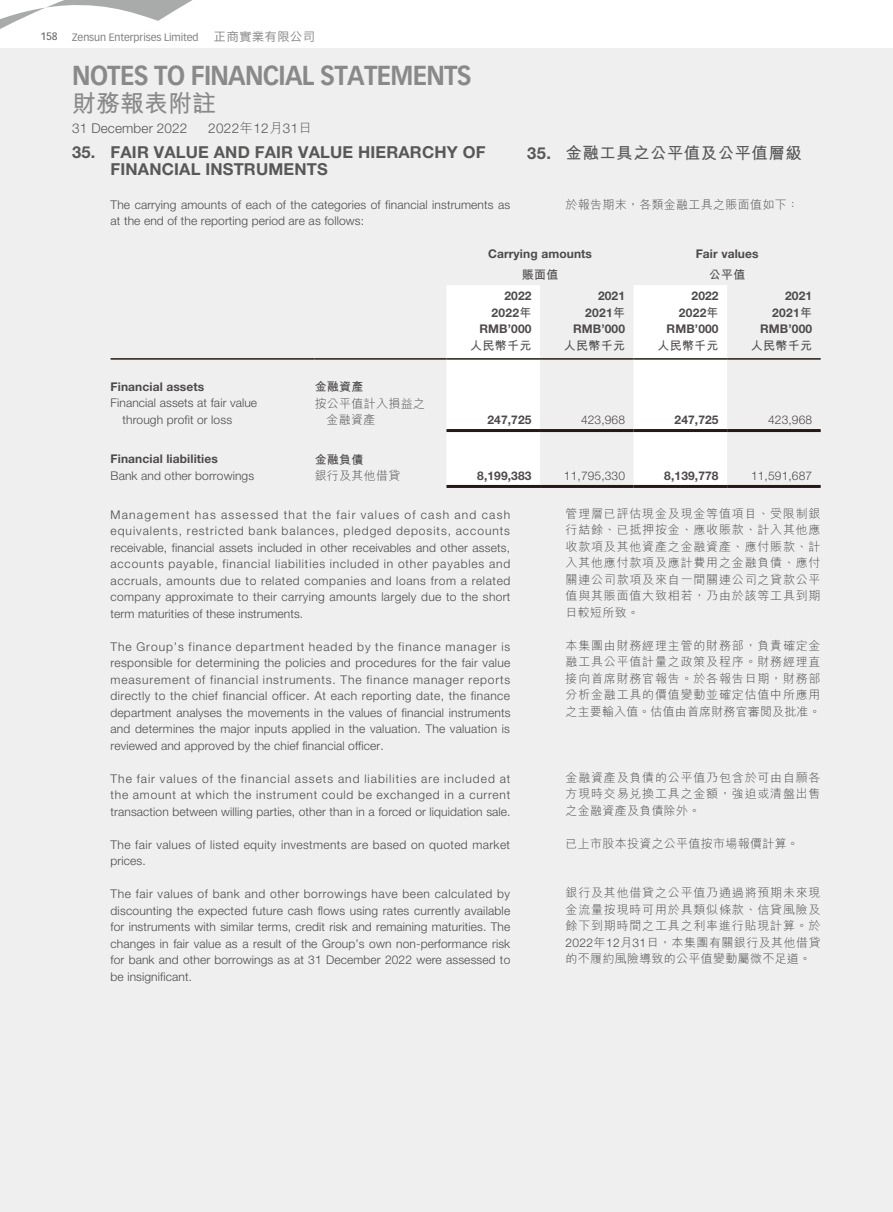
<style>
.page{position:relative;width:893px;height:1212px;background:#fff}
.page>*{position:absolute;margin:0;border:0;box-sizing:border-box;transform-origin:0 0}
.t1{font:700 27px "Vectora LT Std";letter-spacing:-.03em;color:#898989;scale:.9 1}
.t2{font:700 24px "M Hei HK";color:#898989}
.t3{font:700 16.5px/16.5px "Helvetica Neue LT Std";letter-spacing:.01em;color:#595857}
.t4{font:700 16.5px "M Hei HK";letter-spacing:.025em;color:#595857}
.t5{font:300 13.5px "Helvetica Neue LT Std";letter-spacing:.01em;color:#595857}
.t6{font:300 12px/16.5px "Helvetica Neue LT Std";letter-spacing:.01em;color:#4d4a4a;text-align:justify}
.t7{font:300 12px/16.5px "M Hei HK";letter-spacing:.04em;color:#4d4a4a;text-align:justify}
.t8{font:700 12px "Helvetica Neue LT Std";letter-spacing:.01em;color:#4d4a4a}
.t9{font:300 12px/16.5px "Helvetica Neue LT Std";letter-spacing:.03em;color:#4d4a4a}
.t10{font:700 12px "M Hei HK";letter-spacing:.025em;color:#4d4a4a}
.t11{font:12px "Hiragino Sans GB W3";letter-spacing:.06em;color:#7e7e7e}
.t12{font:10.5px "Vectora LT Std";letter-spacing:-.01em;color:#7e7e7e}
.t13{font:10.5px "Vectora LT Std";color:#595857}
.s1{font-family:"M Hei HK"}
.s2{font-family:"Helvetica Neue LT Std"}
</style>
<div class="page">
<div style="left:0;top:49px;width:893px;height:1163px;background:#efeff0"></div>
<svg style="left:0;top:0;width:206px;height:49px"></svg>
<svg style="left:447px;top:285px;width:280px;height:200px;fill:#fff"></svg>
<hr style="left:111px;top:358px;width:204px;height:2px;background:#231916">
<hr style="left:315px;top:358px;width:131px;height:2px;background:#231916">
<hr style="left:446px;top:358px;width:94px;height:2px;background:#231916">
<hr style="left:540px;top:358px;width:94px;height:2px;background:#231916">
<hr style="left:634px;top:358px;width:93px;height:2px;background:#231916">
<hr style="left:727px;top:358px;width:94px;height:2px;background:#231916">
<hr style="left:446px;top:429px;width:94px;height:3px;background:#231916">
<hr style="left:540px;top:429px;width:94px;height:3px;background:#231916">
<hr style="left:634px;top:429px;width:93px;height:3px;background:#231916">
<hr style="left:727px;top:429px;width:94px;height:3px;background:#231916">
<hr style="left:446px;top:485px;width:94px;height:3px;background:#231916">
<hr style="left:540px;top:485px;width:94px;height:3px;background:#231916">
<hr style="left:634px;top:485px;width:93px;height:3px;background:#231916">
<hr style="left:727px;top:485px;width:94px;height:3px;background:#231916">
<p class="t13" style="left:40px;top:30px;width:19px">158</p>
<p class="t12" style="left:72px;top:31px;width:128px">Zensun Enterprises Limited</p>
<p class="t11" style="left:214px;top:29px;width:103px">正商實業有限公司</p>
<h1 class="t1" style="left:72px;top:59px;width:445px">NOTES TO FINANCIAL STATEMENTS</h1>
<h2 class="t2" style="left:72px;top:85px;width:145px">財務報表附註</h2>
<p class="t5" style="left:72px;top:120px;width:117px">31 December 2022</p>
<p class="t5" style="left:208px;top:120px;width:105px">2022<span class="s1">年</span>12<span class="s1">月</span>31<span class="s1">日</span></p>
<h3 class="t4" style="left:527px;top:141px;width:276px"><span class="s2">35.</span> 金融工具之公平值及公平值層級</h3>
<p class="t7" style="left:566px;top:196px;width:235px">於報告期末，各類金融工具之賬面值如下：</p>
<h3 class="t3" style="left:111px;top:144px;width:376px;text-indent:-38px">35. FAIR VALUE AND FAIR VALUE HIERARCHY OF<br>FINANCIAL INSTRUMENTS</h3>
<p class="t6" style="left:111px;top:196px;width:401px">The carrying amounts of each of the categories of financial instruments as at the end of the reporting period are as follows:</p>
<p class="t8" style="left:488px;top:246px;width:106px">Carrying amounts</p>
<p class="t8" style="left:696px;top:246px;width:64px">Fair values</p>
<p class="t10" style="left:522px;top:266px;width:38px">賬面值</p>
<p class="t10" style="left:709px;top:266px;width:38px">公平值</p>
<p class="t8" style="left:504px;top:288px;width:29px">2022</p>
<p class="t8" style="left:598px;top:288px;width:29px">2021</p>
<p class="t8" style="left:692px;top:288px;width:29px">2022</p>
<p class="t8" style="left:785px;top:288px;width:29px">2021</p>
<p class="t8" style="left:492px;top:305px;width:41px">2022<span class="s1">年</span></p>
<p class="t8" style="left:585px;top:305px;width:41px">2021<span class="s1">年</span></p>
<p class="t8" style="left:679px;top:305px;width:41px">2022<span class="s1">年</span></p>
<p class="t8" style="left:772px;top:305px;width:41px">2021<span class="s1">年</span></p>
<p class="t8" style="left:479px;top:321px;width:54px">RMB’000</p>
<p class="t8" style="left:573px;top:321px;width:54px">RMB’000</p>
<p class="t8" style="left:666px;top:321px;width:54px">RMB’000</p>
<p class="t8" style="left:760px;top:321px;width:54px">RMB’000</p>
<p class="t10" style="left:470px;top:336px;width:63px">人民幣千元</p>
<p class="t10" style="left:564px;top:336px;width:63px">人民幣千元</p>
<p class="t10" style="left:657px;top:336px;width:63px">人民幣千元</p>
<p class="t10" style="left:751px;top:336px;width:63px">人民幣千元</p>
<p class="t8" style="left:111px;top:379px;width:95px">Financial assets</p>
<p class="t10" style="left:315px;top:378px;width:50px">金融資產</p>
<p class="t6" style="left:122px;top:394px;width:136px;text-indent:-12px">Financial assets at fair value through profit or loss</p>
<p class="t7" style="left:327px;top:394px;width:100px;text-indent:-12px">按公平值計入損益之金融資產</p>
<p class="t8" style="left:487px;top:412px;width:46px">247,725</p>
<p class="t6" style="left:581px;top:411px;width:46px">423,968</p>
<p class="t8" style="left:674px;top:412px;width:46px">247,725</p>
<p class="t6" style="left:768px;top:411px;width:46px">423,968</p>
<p class="t8" style="left:111px;top:451px;width:109px">Financial liabilities</p>
<p class="t10" style="left:315px;top:450px;width:50px">金融負債</p>
<p class="t6" style="left:111px;top:467px;width:145px">Bank and other borrowings</p>
<p class="t7" style="left:315px;top:467px;width:87px">銀行及其他借貸</p>
<p class="t8" style="left:477px;top:468px;width:56px">8,199,383</p>
<p class="t6" style="left:564px;top:467px;width:63px">11,795,330</p>
<p class="t8" style="left:664px;top:468px;width:56px">8,139,778</p>
<p class="t6" style="left:751px;top:467px;width:63px">11,591,687</p>
<p class="t6" style="left:111px;top:506px;width:401px">Management has assessed that the fair values of cash and cash equivalents, restricted bank balances, pledged deposits, accounts receivable, financial assets included in other receivables and other assets, accounts payable, financial liabilities included in other payables and accruals, amounts due to related companies and loans from a related company approximate to their carrying amounts largely due to the short term maturities of these instruments.</p>
<p class="t6" style="left:111px;top:638px;width:401px">The Group’s finance department headed by the finance manager is responsible for determining the policies and procedures for the fair value measurement of financial instruments. The finance manager reports directly to the chief financial officer. At each reporting date, the finance department analyses the movements in the values of financial instruments and determines the major inputs applied in the valuation. The valuation is reviewed and approved by the chief financial officer.</p>
<p class="t6" style="left:111px;top:770px;width:402px">The fair values of the financial assets and liabilities are included at the amount at which the instrument could be exchanged in a current transaction between willing parties, other than in a forced or liquidation sale.</p>
<p class="t9" style="left:111px;top:836px;width:401px">The fair values of listed equity investments are based on quoted market prices.</p>
<p class="t6" style="left:111px;top:886px;width:401px">The fair values of bank and other borrowings have been calculated by discounting the expected future cash flows using rates currently available for instruments with similar terms, credit risk and remaining maturities. The changes in fair value as a result of the Group’s own non-performance risk for bank and other borrowings as at 31 December 2022 were assessed to be insignificant.</p>
<p class="t7" style="left:566px;top:504px;width:257px">管理層已評估現金及現金等值項目、受限制銀行結餘、已抵押按金、應收賬款、計入其他應收款項及其他資產之金融資產、應付賬款、計入其他應付款項及應計費用之金融負債、應付關連公司款項及來自一間關連公司之貸款公平值與其賬面值大致相若，乃由於該等工具到期日較短所致。</p>
<p class="t7" style="left:566px;top:636px;width:257px">本集團由財務經理主管的財務部，負責確定金融工具公平值計量之政策及程序。財務經理直接向首席財務官報告。於各報告日期，財務部分析金融工具的價值變動並確定估值中所應用之主要輸入值。估值由首席財務官審閱及批准。</p>
<p class="t7" style="left:566px;top:768px;width:257px">金融資產及負債的公平值乃包含於可由自願各方現時交易兌換工具之金額，強迫或清盤出售之金融資產及負債除外。</p>
<p class="t7" style="left:566px;top:834px;width:235px">已上市股本投資之公平值按市場報價計算。</p>
<p class="t7" style="left:565px;top:884px;width:257px">銀行及其他借貸之公平值乃通過將預期未來現金流量按現時可用於具類似條款、信貸風險及餘下到期時間之工具之利率進行貼現計算。於<span class="s2">2022</span>年<span class="s2">12</span>月<span class="s2">31</span>日，本集團有關銀行及其他借貸的不履約風險導致的公平值變動屬微不足道。</p>
</div>
